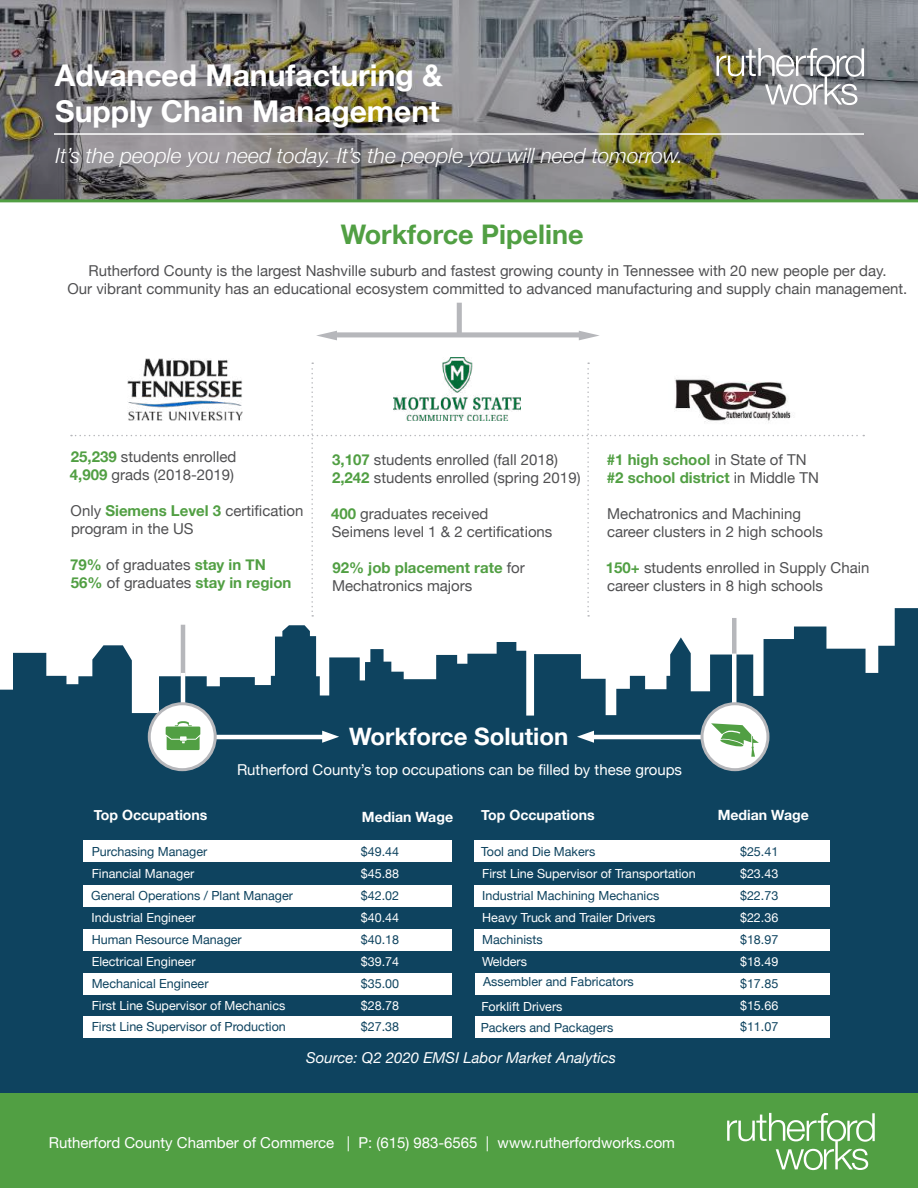
<style>
.page{position:relative;width:918px;height:1188px;background:#fff}
.page>*{position:absolute;margin:0;border:0;box-sizing:border-box;transform-origin:0 0}
.t1{font:700 30px/36px "Helvetica Neue";color:#fff}
.t2{font:700 27px "Helvetica Neue";color:#519f43}
.t3{font:700 24px "Helvetica Neue";color:#fff}
.t4{font:italic 300 21px "Helvetica Neue";color:#fff}
.t5{font:15px/18px "Helvetica Neue";color:#505052}
.t6{font:15px "Helvetica Neue";color:#fff}
.t7{font:700 15px/18px "Helvetica Neue";color:#519f43}
.t8{font:italic 15px "Helvetica Neue";color:#fff}
.t9{font:700 14.1px "Helvetica Neue";color:#fff}
.t10{font:12.6px "Helvetica Neue";color:#0e435f}
.t11{font:12.6px "Helvetica Neue";color:#fff}
.s1{font-weight:700;color:#519f43}
.s2{font-weight:400;color:#505052}
</style>
<div class="page">
<div style="left:0;top:608px;width:918px;height:486px;background:#0e435f"></div>
<div style="left:0;top:1094px;width:918px;height:94px;background:#519f43"></div>
<div style="left:84px;top:840px;width:368px;height:22px;background:#fff"></div>
<div style="left:474px;top:840px;width:356px;height:22px;background:#fff"></div>
<div style="left:84px;top:885px;width:368px;height:21px;background:#fff"></div>
<div style="left:474px;top:885px;width:356px;height:21px;background:#fff"></div>
<div style="left:84px;top:929px;width:368px;height:21px;background:#fff"></div>
<div style="left:474px;top:929px;width:356px;height:21px;background:#fff"></div>
<div style="left:84px;top:973px;width:368px;height:21px;background:#fff"></div>
<div style="left:84px;top:1017px;width:368px;height:21px;background:#fff"></div>
<img style="left:0;top:0;width:918px;height:199px">
<hr style="left:54px;top:133px;width:810px;height:2px;background:#fff">
<img style="left:717px;top:48px;width:147px;height:57px">
<svg style="left:149px;top:704px;width:66px;height:66px"></svg>
<svg style="left:702px;top:704px;width:66px;height:66px"></svg>
<svg style="left:727px;top:1113px;width:148px;height:57px"></svg>
<hr style="left:0;top:199px;width:918px;height:3px;background:#519f43">
<img style="left:145px;top:358px;width:83px;height:5px">
<img style="left:442px;top:358px;width:30px;height:5px">
<svg style="left:316px;top:331px;width:21px;height:9px"></svg>
<svg style="left:579px;top:331px;width:20px;height:9px"></svg>
<div style="left:337px;top:332px;width:243px;height:5px;background:#b6b7bb"></div>
<div style="left:457px;top:303px;width:5px;height:33px;background:#b6b7bb"></div>
<div style="left:475px;top:973px;width:355px;height:21px;background:#fff"></div>
<div style="left:475px;top:1017px;width:355px;height:21px;background:#fff"></div>
<svg style="left:71px;top:363px;width:793px;height:394px"></svg>
<h1 class="t1" style="left:55px;top:59px;width:389px">Advanced Manufacturing &amp;<br>Supply Chain Management</h1>
<h3 class="t4" style="left:56px;top:139px;width:629px">It’s the people you need today. It’s the people you will need tomorrow.</h3>
<h2 class="t2" style="left:341px;top:213px;width:244px">Workforce Pipeline</h2>
<p class="t5" style="left:68px;top:262px;width:841px;text-align:center">Rutherford County is the largest Nashville suburb and fastest growing county in Tennessee with 20 new people per day.<br>Our vibrant community has an educational ecosystem committed to advanced manufacturing and supply chain management.</p>
<p class="t5" style="left:70px;top:448px;width:168px"><span class="s1">25,239</span> students enrolled<br><span class="s1">4,909</span> grads (2018-2019)</p>
<p class="t5" style="left:71px;top:502px;width:234px">Only <span class="s1">Siemens Level 3</span> certification program in the US</p>
<p class="t7" style="left:70px;top:556px;width:223px">79% <span class="s2">of graduates</span> stay in TN<br>56% <span class="s2">of graduates</span> stay in region</p>
<p class="t5" style="left:332px;top:452px;width:250px"><span class="s1">3,107</span> students enrolled (fall 2018)<br><span class="s1">2,242</span> students enrolled (spring 2019)</p>
<p class="t5" style="left:331px;top:506px;width:223px"><span class="s1">400</span> graduates received<br>Seimens level 1 &amp; 2 certifications</p>
<p class="t5" style="left:332px;top:560px;width:194px"><span class="s1">92% job placement rate</span> for<br>Mechatronics majors</p>
<p class="t7" style="left:607px;top:451px;width:213px">#1 high school <span class="s2">in State of TN </span>#2 school district <span class="s2">in Middle TN</span></p>
<p class="t5" style="left:607px;top:506px;width:217px">Mechatronics and Machining career clusters in 2 high schools</p>
<p class="t5" style="left:606px;top:560px;width:265px"><span class="s1">150+</span> students enrolled in Supply Chain career clusters in 8 high schools</p>
<h3 class="t3" style="left:349px;top:718px;width:221px">Workforce Solution</h3>
<p class="t6" style="left:237px;top:759px;width:447px">Rutherford County’s top occupations can be filled by these groups</p>
<p class="t9" style="left:94px;top:804px;width:115px">Top Occupations</p>
<p class="t9" style="left:362px;top:806px;width:93px">Median Wage</p>
<p class="t9" style="left:481px;top:804px;width:115px">Top Occupations</p>
<p class="t9" style="left:718px;top:804px;width:93px">Median Wage</p>
<p class="t10" style="left:92px;top:842px;width:117px">Purchasing Manager</p>
<p class="t11" style="left:92px;top:864px;width:104px">Financial Manager</p>
<p class="t10" style="left:91px;top:886px;width:203px">General Operations / Plant Manager</p>
<p class="t11" style="left:92px;top:908px;width:106px">Industrial Engineer</p>
<p class="t10" style="left:92px;top:930px;width:152px">Human Resource Manager</p>
<p class="t11" style="left:92px;top:952px;width:105px">Electrical Engineer</p>
<p class="t10" style="left:92px;top:974px;width:118px">Mechanical Engineer</p>
<p class="t11" style="left:92px;top:996px;width:195px">First Line Supervisor of Mechanics</p>
<p class="t10" style="left:92px;top:1018px;width:196px">First Line Supervisor of Production</p>
<p class="t10" style="left:361px;top:842px;width:40px">$49.44</p>
<p class="t11" style="left:361px;top:864px;width:40px">$45.88</p>
<p class="t10" style="left:361px;top:886px;width:40px">$42.02</p>
<p class="t11" style="left:361px;top:908px;width:40px">$40.44</p>
<p class="t10" style="left:361px;top:930px;width:40px">$40.18</p>
<p class="t11" style="left:361px;top:952px;width:40px">$39.74</p>
<p class="t10" style="left:361px;top:974px;width:40px">$35.00</p>
<p class="t11" style="left:361px;top:996px;width:40px">$28.78</p>
<p class="t10" style="left:361px;top:1018px;width:40px">$27.38</p>
<p class="t10" style="left:740px;top:842px;width:40px">$25.41</p>
<p class="t11" style="left:740px;top:864px;width:40px">$23.43</p>
<p class="t10" style="left:740px;top:886px;width:40px">$22.73</p>
<p class="t11" style="left:740px;top:908px;width:40px">$22.36</p>
<p class="t10" style="left:740px;top:930px;width:40px">$18.97</p>
<p class="t11" style="left:740px;top:952px;width:40px">$18.49</p>
<p class="t10" style="left:740px;top:974px;width:40px">$17.85</p>
<p class="t11" style="left:740px;top:996px;width:40px">$15.66</p>
<p class="t10" style="left:740px;top:1018px;width:40px">$11.07</p>
<p class="t10" style="left:481px;top:842px;width:116px">Tool and Die Makers</p>
<p class="t11" style="left:482px;top:864px;width:215px">First Line Supervisor of Transportation</p>
<p class="t10" style="left:482px;top:886px;width:179px">Industrial Machining Mechanics</p>
<p class="t11" style="left:482px;top:908px;width:175px">Heavy Truck and Trailer Drivers</p>
<p class="t10" style="left:482px;top:930px;width:62px">Machinists</p>
<p class="t11" style="left:482px;top:952px;width:47px">Welders</p>
<p class="t10" style="left:483px;top:973px;width:152px">Assembler and Fabricators</p>
<p class="t11" style="left:481px;top:997px;width:83px">Forklift Drivers</p>
<p class="t10" style="left:481px;top:1019px;width:134px">Packers and Packagers</p>
<p class="t8" style="left:306px;top:1047px;width:312px">Source: Q2 2020 EMSI Labor Market Analytics</p>
<p class="t6" style="left:49px;top:1132px;width:628px">Rutherford County Chamber of Commerce | P: (615) 983-6565 | www.rutherfordworks.com</p>
</div>
